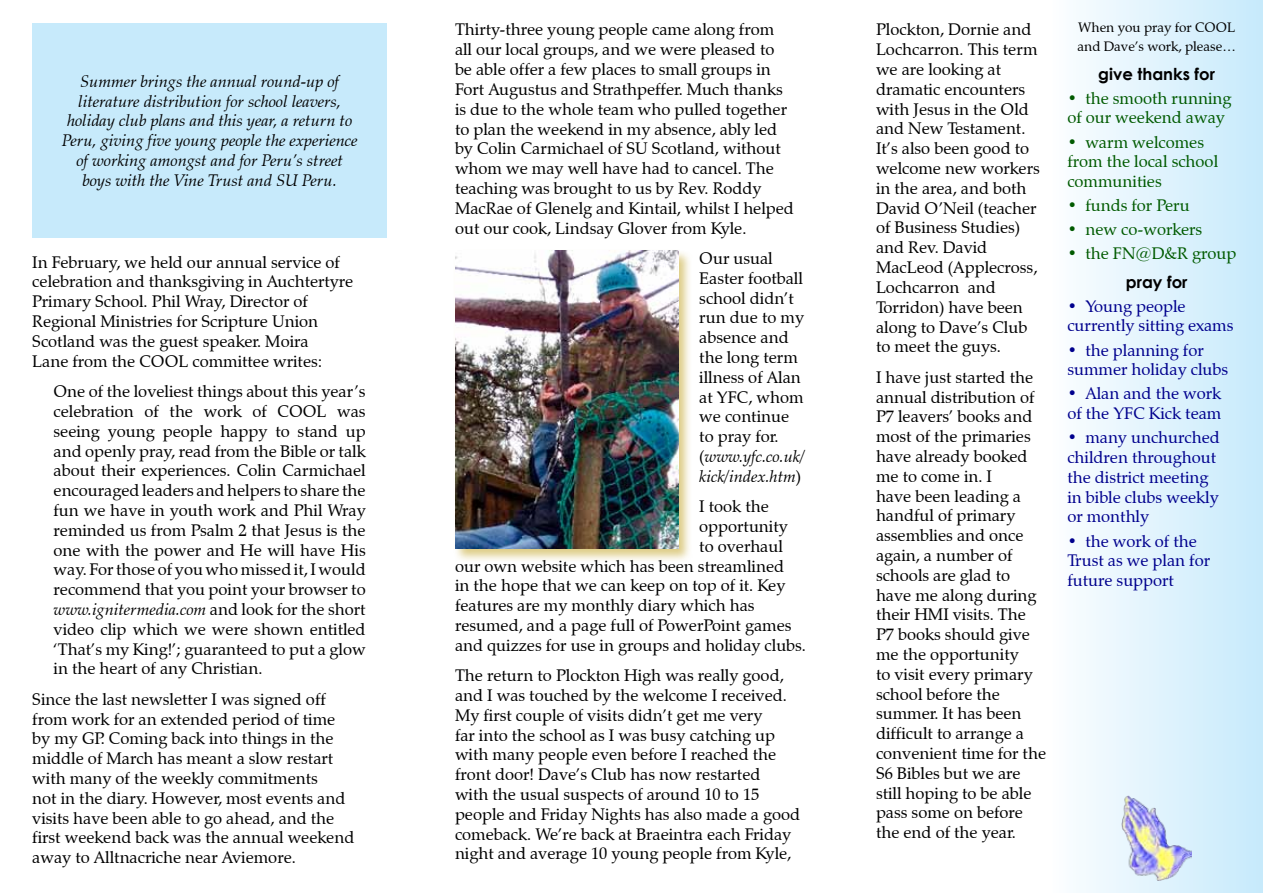
<style>
.page{position:relative;width:1263px;height:893px;background:#fff}
.page>*{position:absolute;margin:0;border:0;box-sizing:border-box;transform-origin:0 0}
.t1{font:16.5px/19.8px "Zapf Calligraphic 801 BT";color:#000}
.t2{font:16.5px/19.8px "Zapf Calligraphic 801 BT";color:#00008d}
.t3{font:italic 16.5px/19.8px "Zapf Calligraphic 801 BT";color:#000;text-align:center}
.t4{font:16.5px/19.8px "Zapf Calligraphic 801 BT";color:#005a00}
.t5{font:700 16.5px "Century Gothic";color:#000}
.t6{font:13.5px/19.8px "Zapf Calligraphic 801 BT";color:#000}
.s1{font-style:italic}
</style>
<div class="page">
<div style="left:453px;top:249px;width:239px;height:314px;background:#d2bb5d;opacity:.75"></div>
<img style="left:455px;top:251px;width:223px;height:298px">
<div style="left:32px;top:23px;width:355px;height:214px;background:#c7eafb"></div>
<div style="left:1050px;top:0;width:213px;height:893px;background:linear-gradient(to right,#fcfdfe,#c6e9fb)"></div>
<p class="t3" style="left:62px;top:71px;width:297px">Summer brings the annual round-up of literature distribution for school leavers, holiday club plans and this year, a return to Peru, giving five young people the experience of working amongst and for Peru’s street boys with the Vine Trust and SU Peru.</p>
<p class="t1" style="left:32px;top:252px;width:323px">In February, we held our annual service of celebration and thanksgiving in Auchtertyre Primary School. Phil Wray, Director of Regional Ministries for Scripture Union Scotland was the guest speaker. Moira<br>Lane from the COOL committee writes:</p>
<p class="t1" style="left:54px;top:382px;width:314px;text-align:justify">One of the loveliest things about this year’s celebration of the work of COOL was seeing young people happy to stand up and openly pray, read from the Bible or talk about their experiences. Colin Carmichael encouraged leaders and helpers to share the fun we have in youth work and Phil Wray reminded us from Psalm 2 that Jesus is the one with the power and He will have His way. For those of you who missed it, I would recommend that you point your browser to <span class="s1">www.ignitermedia.com</span> and look for the short video clip which we were shown entitled ‘That’s my King!’; guaranteed to put a glow in the heart of any Christian.</p>
<p class="t1" style="left:32px;top:689px;width:324px">Since the last newsletter I was signed off from work for an extended period of time by my GP. Coming back into things in the middle of March has meant a slow restart with many of the weekly commitments<br>not in the diary. However, most events and visits have been able to go ahead, and the first weekend back was the annual weekend away to Alltnacriche near Aviemore.</p>
<p class="t1" style="left:455px;top:20px;width:340px">Thirty-three young people came along from all our local groups, and we were pleased to be able offer a few places to small groups in Fort Augustus and Strathpeffer. Much thanks is due to the whole team who pulled together to plan the weekend in my absence, ably led by Colin Carmichael of SU Scotland, without whom we may well have had to cancel. The teaching was brought to us by Rev. Roddy MacRae of Glenelg and Kintail, whilst I helped out our cook, Lindsay Glover from Kyle.</p>
<p class="t1" style="left:699px;top:248px;width:107px">Our usual<br>Easter football school didn’t run due to my absence and the long term illness of Alan at YFC, whom we continue to pray for. (<span class="s1">www.yfc.co.uk/ kick/index.htm</span>)</p>
<p class="t1" style="left:699px;top:497px;width:71px">I took the</p>
<p class="t1" style="left:699px;top:516px;width:90px">opportunity</p>
<p class="t1" style="left:699px;top:536px;width:85px">to overhaul</p>
<p class="t1" style="left:455px;top:556px;width:331px">our own website which has been streamlined</p>
<p class="t1" style="left:455px;top:576px;width:332px">in the hope that we can keep on top of it. Key</p>
<p class="t1" style="left:455px;top:596px;width:301px">features are my monthly diary which has</p>
<p class="t1" style="left:455px;top:615px;width:338px">resumed, and a page full of PowerPoint games</p>
<p class="t1" style="left:455px;top:635px;width:352px">and quizzes for use in groups and holiday clubs.</p>
<p class="t1" style="left:455px;top:666px;width:347px">The return to Plockton High was really good, and I was touched by the welcome I received.<br>My first couple of visits didn’t get me very<br>far into the school as I was busy catching up with many people even before I reached the front door! Dave’s Club has now restarted<br>with the usual suspects of around 10 to 15 people and Friday Nights has also made a good comeback. We’re back at Braeintra each Friday night and average 10 young people from Kyle,</p>
<p class="t1" style="left:876px;top:20px;width:165px">Plockton, Dornie and<br>Lochcarron. This term we are looking at dramatic encounters with Jesus in the Old and New Testament.<br>It’s also been good to welcome new workers in the area, and both<br>David O’Neil (teacher of Business Studies) and Rev. David<br>MacLeod (Applecross,<br>Lochcarron and<br>Torridon) have been along to Dave’s Club to meet the guys.</p>
<p class="t1" style="left:876px;top:367px;width:172px">I have just started the annual distribution of<br>P7 leavers’ books and most of the primaries have already booked me to come in. I<br>have been leading a handful of primary assemblies and once again, a number of schools are glad to have me along during their HMI visits. The<br>P7 books should give me the opportunity<br>to visit every primary school before the summer. It has been difficult to arrange a convenient time for the<br>S6 Bibles but we are still hoping to be able pass some on before the end of the year.</p>
<p class="t6" style="left:1077px;top:17px;width:160px">When you pray for COOL and Dave’s work, please…</p>
<p class="t5" style="left:1098px;top:61px;width:118px">give thanks for</p>
<p class="t4" style="left:1067px;top:88px;width:166px">• the smooth running of our weekend away</p>
<p class="t4" style="left:1067px;top:132px;width:152px">• warm welcomes from the local school communities</p>
<p class="t4" style="left:1067px;top:196px;width:124px">• funds for Peru</p>
<p class="t4" style="left:1067px;top:220px;width:136px">• new co-workers</p>
<p class="t4" style="left:1067px;top:244px;width:171px">• the FN@D&amp;R group</p>
<p class="t5" style="left:1126px;top:269px;width:63px">pray for</p>
<p class="t2" style="left:1067px;top:296px;width:168px">• Young people currently sitting exams</p>
<p class="t2" style="left:1067px;top:340px;width:162px">• the planning for summer holiday clubs</p>
<p class="t2" style="left:1067px;top:384px;width:156px">• Alan and the work of the YFC Kick team</p>
<p class="t2" style="left:1067px;top:428px;width:154px">• many unchurched children throughout the district meeting in bible clubs weekly or monthly</p>
<p class="t2" style="left:1067px;top:531px;width:144px">• the work of the<br>Trust as we plan for future support</p>
</div>
